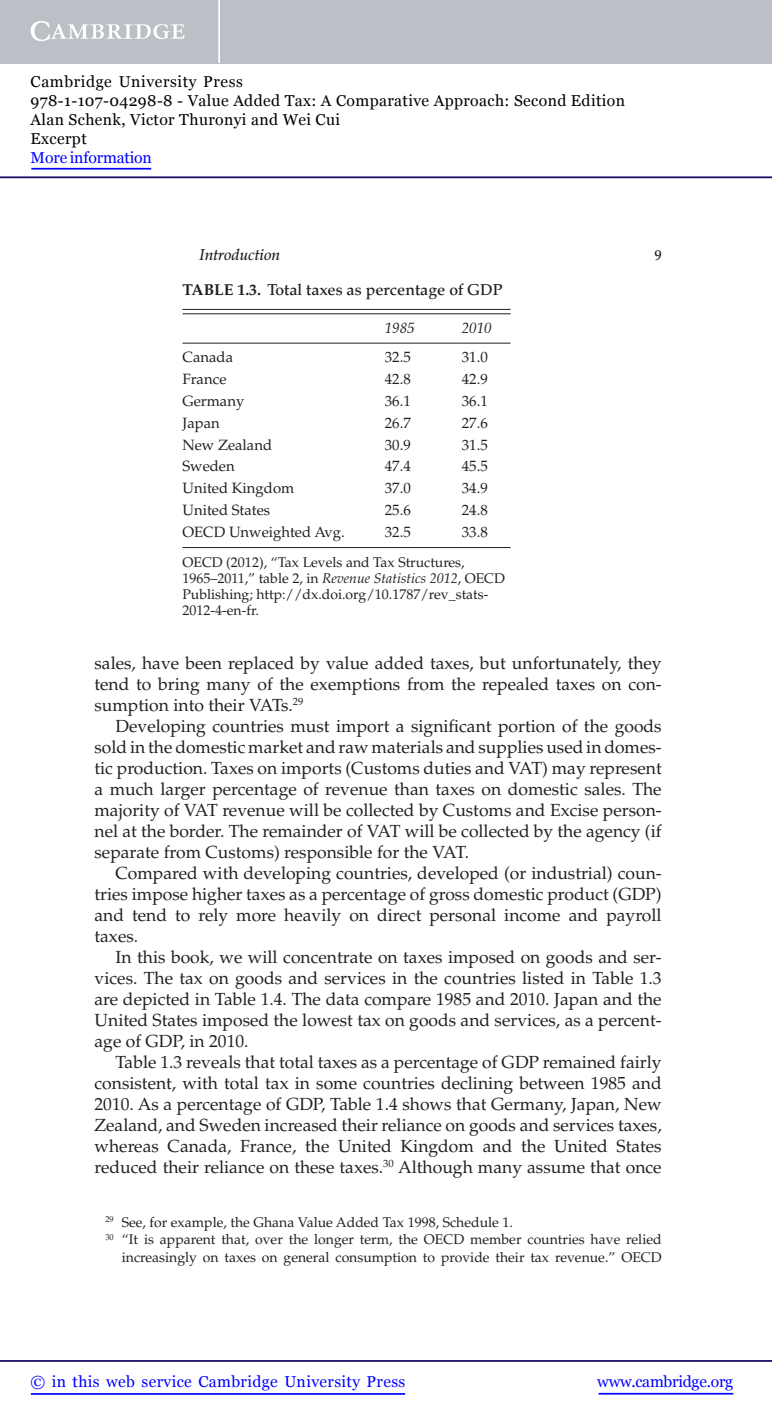
<style>
.page{position:relative;width:772px;height:1420px;background:#fff}
.page>*{position:absolute;margin:0;border:0;box-sizing:border-box;transform-origin:0 0}
.t1{font:17.5px/21px "Palatino LT Std";color:#231f20;text-align:justify}
.t2{font:15.75px/18.9px "Georgia";letter-spacing:.025em;color:#000}
.t3{font:15.75px "Georgia";letter-spacing:.025em;color:#00f}
.t4{font:500 15.75px "Palatino LT Std";color:#231f20}
.t5{font:15.75px "Georgia";letter-spacing:-.015em;color:#00f}
.t6{font:15.75px "Georgia";letter-spacing:-.01em;color:#00f}
.t7{font:italic 500 15.75px "Palatino LT Std";color:#231f20}
.t8{font:14.88px "Palatino LT Std";color:#231f20}
.t9{font:italic 14.88px "Palatino LT Std";color:#231f20}
.t10{font:500 14.35px "Palatino LT Std";color:#231f20}
.t11{font:14px/15.8px "Palatino LT Std";color:#231f20}
.s1{font-weight:700}
.s2{font-style:italic}
</style>
<div class="page">
<hr style="left:182px;top:309px;width:203px;height:1px;background:#231f20">
<hr style="left:182px;top:313px;width:203px;height:1px;background:#231f20">
<hr style="left:182px;top:343px;width:203px;height:1px;background:#231f20">
<hr style="left:385px;top:309px;width:77px;height:1px;background:#231f20">
<hr style="left:385px;top:313px;width:77px;height:1px;background:#231f20">
<hr style="left:385px;top:343px;width:77px;height:1px;background:#231f20">
<hr style="left:462px;top:309px;width:48px;height:1px;background:#231f20">
<hr style="left:462px;top:313px;width:48px;height:1px;background:#231f20">
<hr style="left:462px;top:343px;width:48px;height:1px;background:#231f20">
<hr style="left:182px;top:547px;width:280px;height:1px;background:#231f20">
<hr style="left:462px;top:547px;width:48px;height:1px;background:#231f20">
<hr style="left:598px;top:1392px;width:135px;height:2px;background:#00f">
<hr style="left:0;top:1359px;width:772px;height:2px;background:#150666">
<hr style="left:31px;top:1392px;width:374px;height:2px;background:#00f">
<div style="left:0;top:0;width:772px;height:63px;background:#bac0c6"></div>
<svg style="left:31px;top:21px;width:154px;height:20px"></svg>
<hr style="left:218px;top:0;width:2px;height:63px;background:#fff">
<hr style="left:0;top:176px;width:772px;height:2px;background:#150666">
<hr style="left:31px;top:168px;width:120px;height:1px;background:#00f">
<p class="t2" style="left:31px;top:73px;width:596px">Cambridge University Press<br>978-1-107-04298-8 - Value Added Tax: A Comparative Approach: Second Edition Alan Schenk, Victor Thuronyi and Wei Cui<br>Excerpt</p>
<p class="t6" style="left:31px;top:148px;width:123px">More information</p>
<p class="t7" style="left:200px;top:248px;width:82px">Introduction</p>
<p class="t10" style="left:654px;top:250px;width:9px">9</p>
<p class="t4" style="left:182px;top:284px;width:321px"><span class="s1">TABLE 1.3.</span> Total taxes as percentage of GDP</p>
<p class="t9" style="left:385px;top:322px;width:31px">1985</p>
<p class="t9" style="left:462px;top:322px;width:31px">2010</p>
<p class="t8" style="left:182px;top:351px;width:52px">Canada</p>
<p class="t8" style="left:385px;top:351px;width:28px">32.5</p>
<p class="t8" style="left:462px;top:351px;width:28px">31.0</p>
<p class="t8" style="left:182px;top:373px;width:45px">France</p>
<p class="t8" style="left:385px;top:373px;width:28px">42.8</p>
<p class="t8" style="left:462px;top:373px;width:28px">42.9</p>
<p class="t8" style="left:182px;top:395px;width:63px">Germany</p>
<p class="t8" style="left:385px;top:395px;width:28px">36.1</p>
<p class="t8" style="left:462px;top:395px;width:28px">36.1</p>
<p class="t8" style="left:182px;top:417px;width:39px">Japan</p>
<p class="t8" style="left:385px;top:417px;width:28px">26.7</p>
<p class="t8" style="left:462px;top:417px;width:28px">27.6</p>
<p class="t8" style="left:182px;top:439px;width:91px">New Zealand</p>
<p class="t8" style="left:385px;top:439px;width:28px">30.9</p>
<p class="t8" style="left:462px;top:439px;width:28px">31.5</p>
<p class="t8" style="left:182px;top:460px;width:54px">Sweden</p>
<p class="t8" style="left:385px;top:460px;width:28px">47.4</p>
<p class="t8" style="left:462px;top:460px;width:28px">45.5</p>
<p class="t8" style="left:182px;top:482px;width:113px">United Kingdom</p>
<p class="t8" style="left:385px;top:482px;width:28px">37.0</p>
<p class="t8" style="left:462px;top:482px;width:28px">34.9</p>
<p class="t8" style="left:182px;top:504px;width:89px">United States</p>
<p class="t8" style="left:385px;top:504px;width:28px">25.6</p>
<p class="t8" style="left:462px;top:504px;width:28px">24.8</p>
<p class="t8" style="left:182px;top:526px;width:164px">OECD Unweighted Avg.</p>
<p class="t8" style="left:385px;top:526px;width:28px">32.5</p>
<p class="t8" style="left:462px;top:526px;width:28px">33.8</p>
<p class="t11" style="left:182px;top:556px;width:324px">OECD (2012), “Tax Levels and Tax Structures, 1965–2011,” table 2 , in <span class="s2">Revenue Statistics 2012</span> , OECD Publishing; http://dx.doi.org/10.1787/rev_stats-2012-4-en-fr .</p>
<p class="t1" style="left:94px;top:654px;width:569px">sales, have been replaced by value added taxes, but unfortunately, they tend to bring many of the exemptions from the repealed taxes on con&shy;sumption into their VATs. <sup>29</sup></p>
<p class="t1" style="left:94px;top:717px;width:569px;text-indent:21px">Developing countries must import a significant portion of the goods sold in the domestic market and raw materials and supplies used in domes&shy;tic production. Taxes on imports (Customs duties and VAT) may represent a much larger percentage of revenue than taxes on domestic sales. The majority of VAT revenue will be collected by Customs and Excise person&shy;nel at the border. The remainder of VAT will be collected by the agency (if separate from Customs) responsible for the VAT.</p>
<p class="t1" style="left:94px;top:864px;width:569px;text-indent:21px">Compared with developing countries, developed (or industrial) coun&shy;tries impose higher taxes as a percentage of gross domestic product (GDP) and tend to rely more heavily on direct personal income and payroll taxes.</p>
<p class="t1" style="left:94px;top:948px;width:569px;text-indent:21px">In this book, we will concentrate on taxes imposed on goods and ser&shy;vices. The tax on goods and services in the countries listed in Table 1.3 are depicted in Table 1.4 . The data compare 1985 and 2010. Japan and the United States imposed the lowest tax on goods and services, as a percent&shy;age of GDP, in 2010.</p>
<p class="t1" style="left:94px;top:1053px;width:569px;text-indent:21px">Table 1.3 reveals that total taxes as a percentage of GDP remained fairly consistent, with total tax in some countries declining between 1985 and 2010. As a percentage of GDP, Table 1.4 shows that Germany, Japan, New Zealand, and Sweden increased their reliance on goods and services taxes, whereas Canada, France, the United Kingdom and the United States reduced their reliance on these taxes. <sup>30</sup> Although many assume that once</p>
<p class="t11" style="left:105px;top:1215px;width:409px"><sup>29</sup> See, for example, the Ghana Value Added Tax 1998, Schedule 1.</p>
<p class="t11" style="left:105px;top:1232px;width:558px"><sup>30</sup> “It is apparent that, over the longer term, the OECD member countries have relied</p>
<p class="t11" style="left:122px;top:1250px;width:541px">increasingly on taxes on general consumption to provide their tax revenue.” OECD</p>
<p class="t3" style="left:31px;top:1371px;width:376px">© in this web service Cambridge University Press</p>
<p class="t5" style="left:597px;top:1371px;width:137px">www.cambridge.org</p>
</div>
